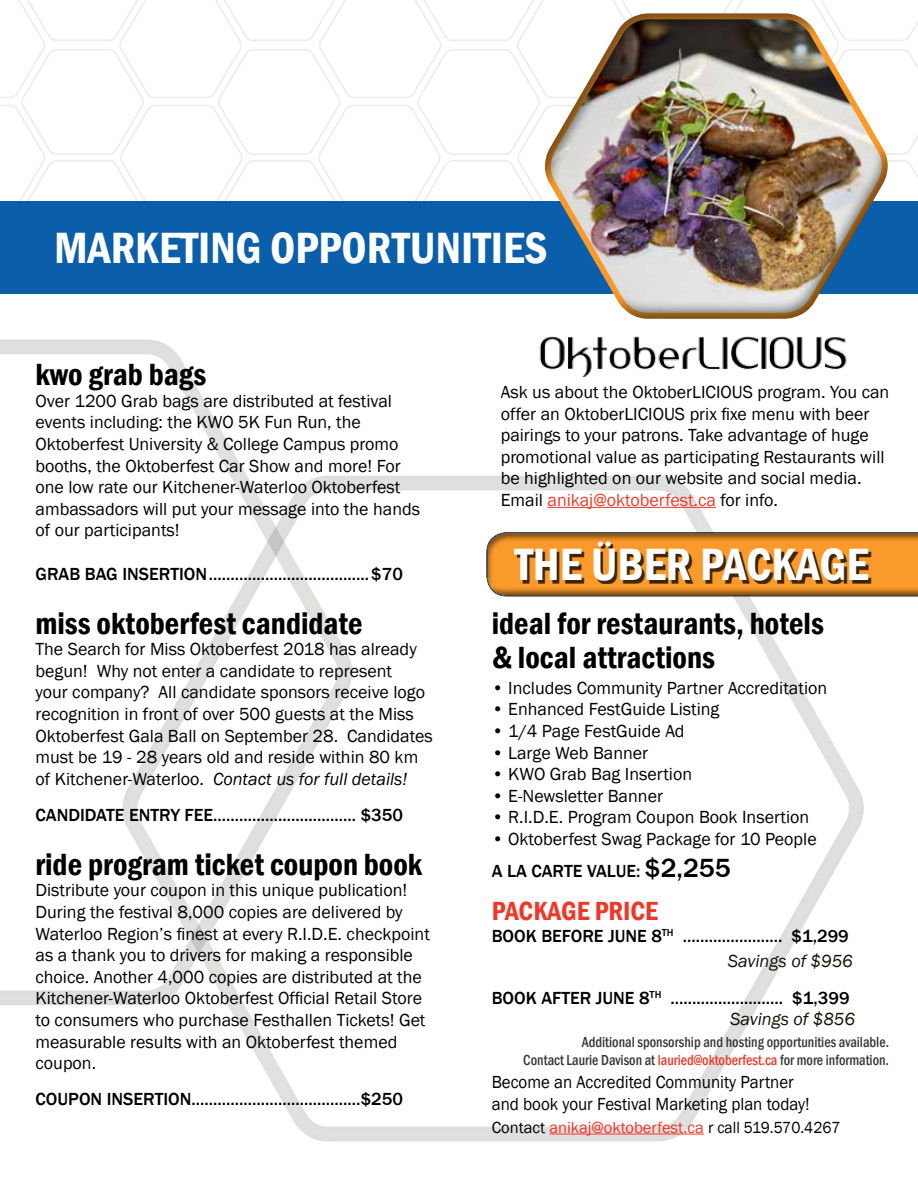
<style>
.page{position:relative;width:918px;height:1188px;background:#fff}
.page>*{position:absolute;margin:0;border:0;box-sizing:border-box;transform-origin:0 0}
.t1{font:600 condensed 46.5px "Franklin Gothic";color:#fff}
.t2{font:600 condensed 45px "Franklin Gothic";color:#fff}
.t3{font:600 condensed 31.5px/33.3px "Franklin Gothic";color:#000}
.t4{font:600 condensed 27px "Franklin Gothic";color:#ef3829}
.t5{font:500 27px "Franklin Gothic";color:#000}
.t6{font:18px/21.6px "Franklin Gothic";color:#000}
.t7{font:500 18px/25.2px "Franklin Gothic";color:#000;text-align:right}
.t8{font:18px/22.5px "Franklin Gothic";color:#000;scale:.94 1}
.t9{font:16.5px "Franklin Gothic";color:#000}
.t10{font:500 condensed 15px/18px "Franklin Gothic";color:#363635;text-align:right;scale:.94 1}
.s1{font-style:italic}
.s2{color:#ef3829}
.s3{font-size:18px}
.s4{font-weight:400;font-style:italic;color:#141006}
</style>
<div class="page">
<svg style="left:0;top:0;width:918px;height:201px"></svg>
<div style="left:0;top:201px;width:918px;height:92px;background:#0b5eaa"></div>
<div style="left:122px;top:474px;width:744px;height:668px;background:#000;opacity:.5"></div>
<hr style="left:549px;top:1134px;width:155px;height:1px;background:#ef3829">
<div style="left:484px;top:529px;width:434px;height:68px;background:#000;opacity:.5"></div>
<div style="left:544px;top:12px;width:345px;height:308px;background:#000;opacity:.5"></div>
<div style="left:517px;top:544px;width:354px;height:40px;background:#000;opacity:.75"></div>
<img style="left:539px;top:336px;width:308px;height:41px">
<hr style="left:548px;top:507px;width:168px;height:1px;background:#ef3829">
<h2 class="t2" style="left:54px;top:218px;width:495px">marketing opportunities</h2>
<h3 class="t3" style="left:35px;top:358px;width:172px">kwo grab bags</h3>
<p class="t6" style="left:35px;top:390px;width:386px">Over 1200 Grab bags are distributed at festival events including: the KWO 5K Fun Run, the Oktoberfest University &amp; College Campus promo booths, the Oktoberfest Car Show and more! For one low rate our Kitchener-Waterloo Oktoberfest ambassadors will put your message into the hands of our participants!</p>
<p class="t7" style="left:35px;top:561px;width:369px">GRAB BAG INSERTION.....................................$70</p>
<h3 class="t3" style="left:35px;top:606px;width:329px">miss oktoberfest candidate</h3>
<p class="t6" style="left:35px;top:639px;width:399px">The Search for Miss Oktoberfest 2018 has already begun! Why not enter a candidate to represent<br>your company? All candidate sponsors receive logo recognition in front of over 500 guests at the Miss Oktoberfest Gala Ball on September 28. Candidates must be 19 - 28 years old and reside within 80 km of Kitchener-Waterloo. <span class="s1">Contact us for full details!</span></p>
<p class="t7" style="left:35px;top:802px;width:369px">CANDIDATE ENTRY FEE................................. $350</p>
<h3 class="t3" style="left:35px;top:847px;width:388px">ride program ticket coupon book</h3>
<p class="t6" style="left:35px;top:880px;width:396px">Distribute your coupon in this unique publication!<br>During the festival 8,000 copies are delivered by Waterloo Region’s finest at every R.I.D.E. checkpoint as a thank you to drivers for making a responsible choice. Another 4,000 copies are distributed at the Kitchener-Waterloo Oktoberfest Official Retail Store to consumers who purchase Festhallen Tickets! Get measurable results with an Oktoberfest themed coupon.</p>
<p class="t7" style="left:35px;top:1087px;width:369px">COUPON INSERTION.......................................$250</p>
<p class="t6" style="left:501px;top:382px;width:390px">Ask us about the OktoberLICIOUS program. You can offer an OktoberLICIOUS prix fixe menu with beer pairings to your patrons. Take advantage of huge promotional value as participating Restaurants will be highlighted on our website and social media.<br>Email <span class="s2">anikaj@oktoberfest.ca</span> for info.</p>
<h1 class="t1" style="left:515px;top:534px;width:355px">the über package</h1>
<h3 class="t3" style="left:492px;top:607px;width:334px">ideal for restaurants, hotels &amp; local attractions</h3>
<p class="t6" style="left:492px;top:677px;width:337px">• Includes Community Partner Accreditation</p>
<p class="t6" style="left:492px;top:699px;width:229px">• Enhanced FestGuide Listing</p>
<p class="t6" style="left:492px;top:720px;width:194px">• 1/4 Page FestGuide Ad</p>
<p class="t6" style="left:492px;top:742px;width:158px">• Large Web Banner</p>
<p class="t6" style="left:492px;top:764px;width:202px">• KWO Grab Bag Insertion</p>
<p class="t6" style="left:492px;top:785px;width:173px">• E-Newsletter Banner</p>
<p class="t6" style="left:492px;top:807px;width:319px">• R.I.D.E. Program Coupon Book Insertion</p>
<p class="t6" style="left:492px;top:828px;width:327px">• Oktoberfest Swag Package for 10 People</p>
<p class="t7" style="left:492px;top:859px;width:51px">ALA CARTE</p>
<p class="t7" style="left:587px;top:859px;width:20px">VALUE</p>
<h3 class="t5" style="left:636px;top:852px;width:96px"><span class="s3">:</span> $2,255</h3>
<h3 class="t4" style="left:492px;top:893px;width:15px">PACKAGE</h3>
<h3 class="t4" style="left:595px;top:893px;width:14px">PRICE</h3>
<p class="t7" style="left:492px;top:923px;width:91px">BOOK BEFORE</p>
<p class="t7" style="left:608px;top:923px;width:246px">JUNE 8<sup>TH</sup> ....................... $1,299<br><span class="s4">Savings of $956</span></p>
<p class="t7" style="left:492px;top:985px;width:81px">BOOK AFTER</p>
<p class="t7" style="left:730px;top:987px;width:126px;line-height:21.6px;text-align:left;text-indent:-134px">JUNE 8<sup>TH</sup> .......................... $1,399<br><span class="s4">Savings of $856</span></p>
<p class="t10" style="left:523px;top:1033px;width:391px">Additional sponsorship and hosting opportunities available.<br>Contact Laurie Davison at <span class="s2">lauried@oktoberfest.ca</span> for more information.</p>
<p class="t8" style="left:492px;top:1071px;width:340px">Become an Accredited Community Partner and book your Festival Marketing plan today!</p>
<p class="t9" style="left:492px;top:1117px;width:350px">Contact <span class="s2">anikaj@oktoberfest.ca</span> r call 519.570.4267</p>
</div>
